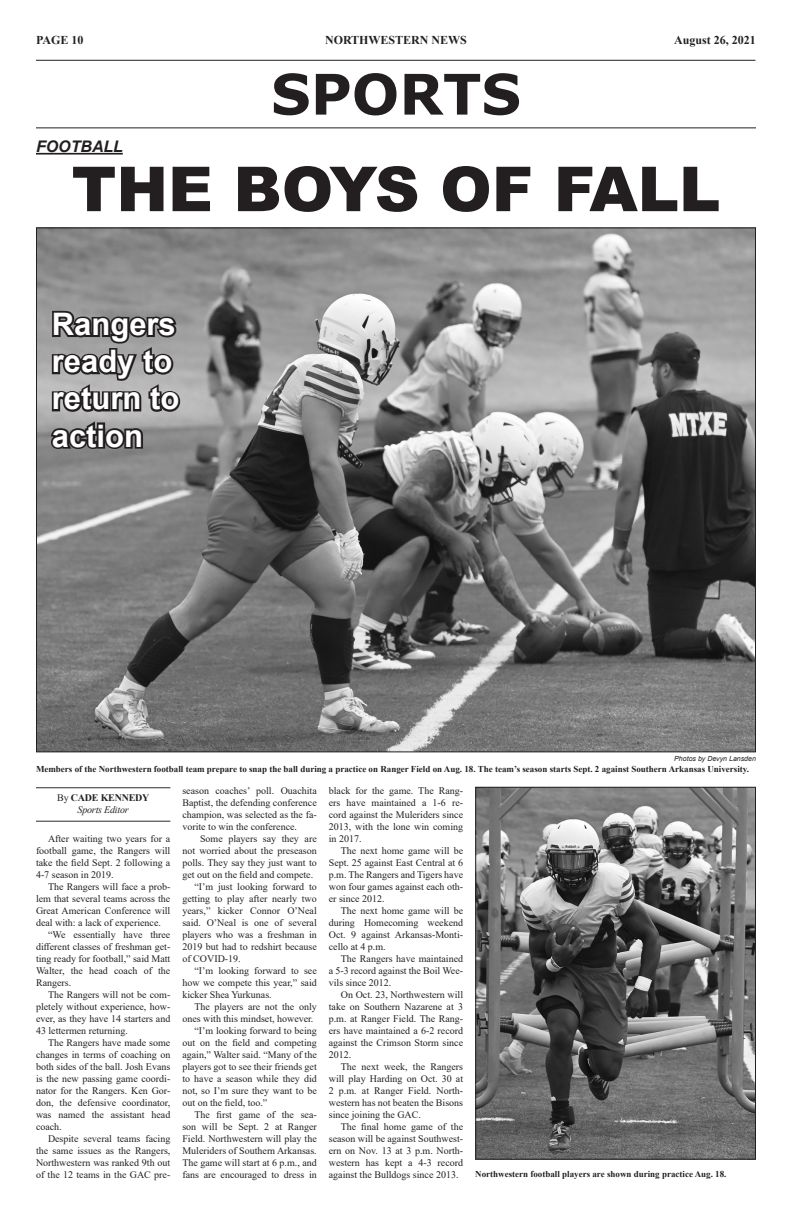
<style>
.page{position:relative;width:792px;height:1224px;background:#fff}
.page>*{position:absolute;margin:0;border:0;box-sizing:border-box;transform-origin:0 0}
.t1{font:900 62px "Arial";color:#231f20}
.t2{font:700 56px "Verdana";color:#231f20}
.t3{font:700 31px/37.2px "Arial";color:#fff}
.t4{font:italic 700 16px "Arial";color:#231f20}
.t5{font:700 12px "Times New Roman";color:#231f20}
.t6{font:10px/12px "Times New Roman";color:#231f20;text-align:justify}
.t7{font:700 10px "Times New Roman";letter-spacing:-.02em;color:#231f20}
.t8{font:italic 10px "Times New Roman";letter-spacing:-.02em;color:#231f20}
.t9{font:700 9px "Times New Roman";color:#231f20}
.t10{font:italic 7px "Arial";color:#231f20}
.s1{font-weight:400}
</style>
<div class="page">
<hr style="left:36px;top:60px;width:719px;height:1px;background:#231f20">
<hr style="left:36px;top:127px;width:720px;height:1px;background:#231f20">
<hr style="left:36px;top:153px;width:87px;height:2px;background:#231f20">
<img style="left:38px;top:229px;width:716px;height:521px">
<svg style="left:48px;top:308px;width:135px;height:144px;background:#6c6a6b"></svg>
<hr style="left:36px;top:787px;width:134px;height:1px;background:#2e2b2c">
<hr style="left:36px;top:821px;width:134px;height:1px;background:#2e2b2c">
<img style="left:477px;top:789px;width:277px;height:369px">
<div style="left:475px;top:787px;width:281px;height:373px;border:1px solid #231f20"></div>
<p class="t5" style="left:36px;top:31px;width:49px">PAGE 10</p>
<p class="t5" style="left:325px;top:31px;width:143px">NORTHWESTERN NEWS</p>
<p class="t5" style="left:674px;top:31px;width:83px">August 26, 2021</p>
<p class="t2" style="left:271px;top:55px;width:252px">SPORTS</p>
<p class="t4" style="left:36px;top:136px;width:89px">FOOTBALL</p>
<p class="t1" style="left:72px;top:144px;width:650px">THE BOYS OF FALL</p>
<p class="t3" style="left:52px;top:306px;width:129px">Rangers ready to return to action</p>
<p class="t10" style="left:674px;top:754px;width:83px">Photos by Devyn Lansden</p>
<p class="t9" style="left:36px;top:763px;width:715px">Members of the Northwestern football team prepare to snap the ball during a practice on Ranger Field on Aug. 18. The team’s season starts Sept. 2 against Southern Arkansas University.</p>
<p class="t7" style="left:57px;top:790px;width:94px"><span class="s1">By</span> CADE KENNEDY</p>
<p class="t8" style="left:78px;top:803px;width:53px">Sports Editor</p>
<p class="t6" style="left:36px;top:832px;width:136px;text-indent:12px">After waiting two years for a football game, the Rangers will take the field Sept. 2 following a 4-7 season in 2019.</p>
<p class="t6" style="left:36px;top:880px;width:136px;text-indent:12px">The Rangers will face a prob&shy;lem that several teams across the Great American Conference will deal with: a lack of experience.</p>
<p class="t6" style="left:36px;top:928px;width:136px;text-indent:12px">“We essentially have three different classes of freshman get&shy;ting ready for football,” said Matt Walter, the head coach of the Rangers.</p>
<p class="t6" style="left:36px;top:988px;width:136px;text-indent:12px">The Rangers will not be com&shy;pletely without experience, how&shy;ever, as they have 14 starters and 43 lettermen returning.</p>
<p class="t6" style="left:36px;top:1036px;width:136px;text-indent:12px">The Rangers have made some changes in terms of coaching on both sides of the ball. Josh Evans is the new passing game coordi&shy;nator for the Rangers. Ken Gor&shy;don, the defensive coordinator, was named the assistant head coach.</p>
<p class="t6" style="left:36px;top:1132px;width:136px;text-indent:12px">Despite several teams facing the same issues as the Rangers, Northwestern was ranked 9th out of the 12 teams in the GAC pre-</p>
<p class="t6" style="left:182px;top:785px;width:136px">season coaches’ poll. Ouachita Baptist, the defending conference champion, was selected as the fa&shy;vorite to win the conference.</p>
<p class="t6" style="left:182px;top:833px;width:136px;text-indent:18px">Some players say they are not worried about the preseason polls. They say they just want to get out on the field and compete.</p>
<p class="t6" style="left:182px;top:881px;width:136px;text-indent:12px">“I’m just looking forward to getting to play after nearly two years,” kicker Connor O’Neal said. O’Neal is one of several players who was a freshman in 2019 but had to redshirt because of COVID-19.</p>
<p class="t6" style="left:182px;top:965px;width:136px;text-indent:12px">“I’m looking forward to see how we compete this year,” said kicker Shea Yurkunas.</p>
<p class="t6" style="left:182px;top:1001px;width:136px;text-indent:12px">The players are not the only ones with this mindset, however.</p>
<p class="t6" style="left:182px;top:1025px;width:136px;text-indent:12px">“I’m looking forward to being out on the field and competing again,” Walter said. “Many of the players got to see their friends get to have a season while they did not, so I’m sure they want to be out on the field, too.”</p>
<p class="t6" style="left:182px;top:1109px;width:136px;text-indent:12px">The first game of the sea&shy;son will be Sept. 2 at Ranger Field. Northwestern will play the Muleriders of Southern Arkansas.<br>The game will start at 6 p.m., and fans are encouraged to dress in</p>
<p class="t6" style="left:329px;top:785px;width:136px">black for the game. The Rang&shy;ers have maintained a 1-6 re&shy;cord against the Muleriders since 2013, with the lone win coming in 2017.</p>
<p class="t6" style="left:329px;top:845px;width:136px;text-indent:12px">The next home game will be Sept. 25 against East Central at 6 p.m. The Rangers and Tigers have won four games against each oth&shy;er since 2012.</p>
<p class="t6" style="left:329px;top:905px;width:136px;text-indent:12px">The next home game will be during Homecoming weekend Oct. 9 against Arkansas-Monti&shy;cello at 4 p.m.</p>
<p class="t6" style="left:329px;top:953px;width:136px;text-indent:12px">The Rangers have maintained a 5-3 record against the Boil Wee&shy;vils since 2012.</p>
<p class="t6" style="left:329px;top:989px;width:136px;text-indent:12px">On Oct. 23, Northwestern will take on Southern Nazarene at 3 p.m. at Ranger Field. The Rang&shy;ers have maintained a 6-2 record against the Crimson Storm since 2012.</p>
<p class="t6" style="left:329px;top:1061px;width:136px;text-indent:12px">The next week, the Rangers will play Harding on Oct. 30 at 2 p.m. at Ranger Field. North&shy;western has not beaten the Bisons since joining the GAC.</p>
<p class="t6" style="left:329px;top:1121px;width:136px;text-indent:12px">The final home game of the season will be against Southwest&shy;ern on Nov. 13 at 3 p.m. North&shy;western has kept a 4-3 record against the Bulldogs since 2013.</p>
<p class="t9" style="left:475px;top:1168px;width:253px">Northwestern football players are shown during practice Aug. 18.</p>
</div>
